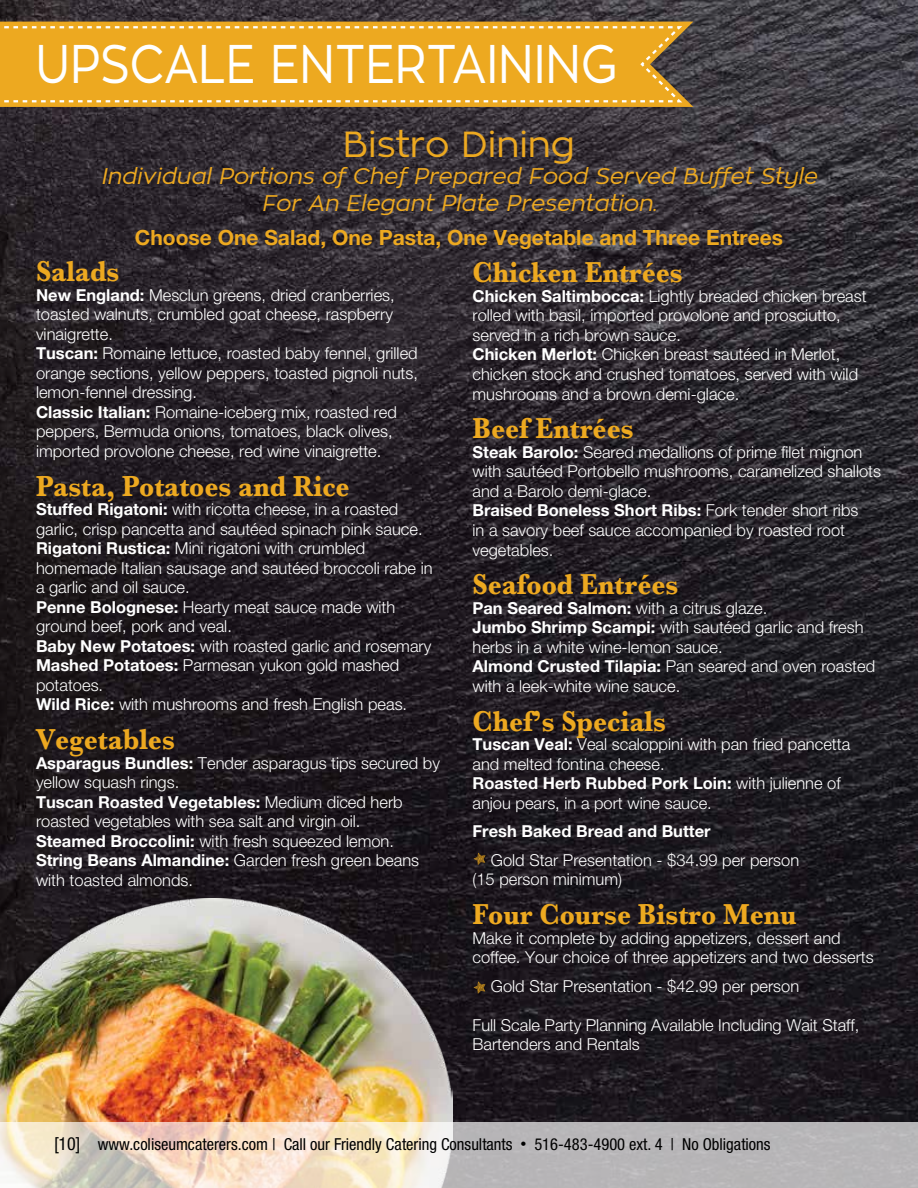
<style>
.page{position:relative;width:918px;height:1188px;background:#fff}
.page>*{position:absolute;margin:0;border:0;box-sizing:border-box;transform-origin:0 0}
.t1{font:54px "Zona Pro";color:#fff;scale:.85 1}
.t2{font:36px "Zona Pro";color:#eda920}
.t3{font:700 30px "Baskerville";color:#eda920;scale:.9 1}
.t4{font:italic 22.5px/27px "Zona Pro";color:#eda920;text-align:center}
.t5{font:700 21px "Helvetica Neue LT Std";color:#eda920}
.t6{font:300 16.5px/19.5px "Helvetica Neue LT Std";color:#fff}
.t7{font:condensed 16.5px "Helvetica Neue LT Std";color:#000}
.t8{font:700 16.5px "Helvetica Neue LT Std";color:#fff}
.s1{font-weight:700}
.s2{font-size:18px}
.s3{font-size:12px}
</style>
<div class="page">
<img style="left:0;top:0;width:918px;height:1122px">
<svg style="left:0;top:22px;width:693px;height:85px;background:#d99e28"></svg>
<div style="left:4px;top:26px;width:678px;height:76px;background:#eda920"></div>
<img style="left:0;top:898px;width:453px;height:224px">
<svg style="left:0;top:1122px;width:918px;height:66px;background:#d2cac1"></svg>
<div style="left:474px;top:853px;width:13px;height:13px;background:#000;opacity:.4"></div>
<svg style="left:473px;top:852px;width:13px;height:13px"></svg>
<div style="left:474px;top:982px;width:13px;height:13px;background:#161017"></div>
<svg style="left:473px;top:981px;width:13px;height:13px"></svg>
<h1 class="t1" style="left:36px;top:30px;width:686px">UPSCALE ENTERTAINING</h1>
<h2 class="t2" style="left:343px;top:121px;width:234px">Bistro Dining</h2>
<h3 class="t4" style="left:101px;top:163px;width:718px">Individual Portions of Chef Prepared Food Served Buffet Style<br>For An Elegant Plate Presentation.</h3>
<p class="t5" style="left:135px;top:225px;width:650px">Choose One Salad, One Pasta, One Vegetable and Three Entrees</p>
<h3 class="t3" style="left:472px;top:256px;width:235px">Chicken Entrées</h3>
<p class="t6" style="left:472px;top:286px;width:396px"><span class="s1">Chicken Saltimbocca:</span> Lightly breaded chicken breast rolled with basil, imported provolone and prosciutto, served in a rich brown sauce.<br><span class="s1">Chicken Merlot:</span> Chicken breast sautéed in Merlot, chicken stock and crushed tomatoes, served with wild mushrooms and a brown demi-glace.</p>
<h3 class="t3" style="left:472px;top:412px;width:181px">Beef Entrées</h3>
<p class="t6" style="left:472px;top:442px;width:410px"><span class="s1">Steak Barolo:</span> Seared medallions of prime filet mignon with sautéed Portobello mushrooms, caramelized shallots and a Barolo demi-glace.<br><span class="s1">Braised Boneless Short Ribs:</span> Fork tender short ribs<br>in a savory beef sauce accompanied by roasted root vegetables.</p>
<h3 class="t3" style="left:472px;top:568px;width:230px">Seafood Entrées</h3>
<p class="t6" style="left:472px;top:598px;width:404px"><span class="s1">Pan Seared Salmon:</span> with a citrus glaze.<br><span class="s1">Jumbo Shrimp Scampi:</span> with sautéed garlic and fresh herbs in a white wine-lemon sauce.<br><span class="s1">Almond Crusted Tilapia:</span> Pan seared and oven roasted with a leek-white wine sauce.</p>
<h3 class="t3" style="left:472px;top:704px;width:217px">Chef’s Specials</h3>
<p class="t6" style="left:472px;top:735px;width:379px"><span class="s1">Tuscan Veal:</span> Veal scaloppini with pan fried pancetta and melted fontina cheese.<br><span class="s1">Roasted Herb Rubbed Pork Loin:</span> with julienne of anjou pears, in a port wine sauce.</p>
<p class="t8" style="left:472px;top:821px;width:240px">Fresh Baked Bread and Butter</p>
<p class="t6" style="left:472px;top:850px;width:328px;text-indent:18px">Gold Star Presentation - $34.99 per person (15 person minimum)</p>
<h3 class="t3" style="left:472px;top:898px;width:362px">Four Course Bistro Menu</h3>
<p class="t6" style="left:472px;top:928px;width:403px">Make it complete by adding appetizers, dessert and coffee. Your choice of three appetizers and two desserts</p>
<p class="t6" style="left:491px;top:976px;width:310px">Gold Star Presentation - $42.99 per person</p>
<p class="t6" style="left:472px;top:1015px;width:388px">Full Scale Party Planning Available Including Wait Staff,<br>Bartenders and Rentals</p>
<h3 class="t3" style="left:36px;top:254px;width:94px">Salads</h3>
<p class="t6" style="left:36px;top:285px;width:384px"><span class="s1">New England:</span> Mesclun greens, dried cranberries, toasted walnuts, crumbled goat cheese, raspberry vinaigrette.<br><span class="s1">Tuscan:</span> Romaine lettuce, roasted baby fennel, grilled orange sections, yellow peppers, toasted pignoli nuts, lemon-fennel dressing.<br><span class="s1">Classic Italian:</span> Romaine-iceberg mix, roasted red peppers, Bermuda onions, tomatoes, black olives, imported provolone cheese, red wine vinaigrette.</p>
<h3 class="t3" style="left:36px;top:469px;width:350px">Pasta, Potatoes and Rice</h3>
<p class="t6" style="left:36px;top:499px;width:398px"><span class="s1">Stuffed Rigatoni:</span> with ricotta cheese, in a roasted garlic, crisp pancetta and sautéed spinach pink sauce.<br><span class="s1">Rigatoni Rustica:</span> Mini rigatoni with crumbled homemade Italian sausage and sautéed broccoli rabe in a garlic and oil sauce.<br><span class="s1">Penne Bolognese:</span> Hearty meat sauce made with ground beef, pork and veal.<br><span class="s1">Baby New Potatoes:</span> with roasted garlic and rosemary <span class="s1">Mashed Potatoes:</span> Parmesan yukon gold mashed potatoes.<br><span class="s1">Wild Rice:</span> with mushrooms and fresh English peas.</p>
<h3 class="t3" style="left:36px;top:722px;width:156px">Vegetables</h3>
<p class="t6" style="left:36px;top:753px;width:406px"><span class="s1">Asparagus Bundles:</span> Tender asparagus tips secured by yellow squash rings.<br><span class="s1">Tuscan Roasted Vegetables:</span> Medium diced herb roasted vegetables with sea salt and virgin oil.<br><span class="s1">Steamed Broccolini:</span> with fresh squeezed lemon.<br><span class="s1">String Beans Almandine:</span> Garden fresh green beans with toasted almonds.</p>
<p class="t7" style="left:54px;top:1134px;width:718px"><span class="s2">[10]</span> www.coliseumcaterers.com | Call our Friendly Catering Consultants <span class="s3">•</span> 516-483-4900 ext. 4 | No Obligations</p>
</div>
